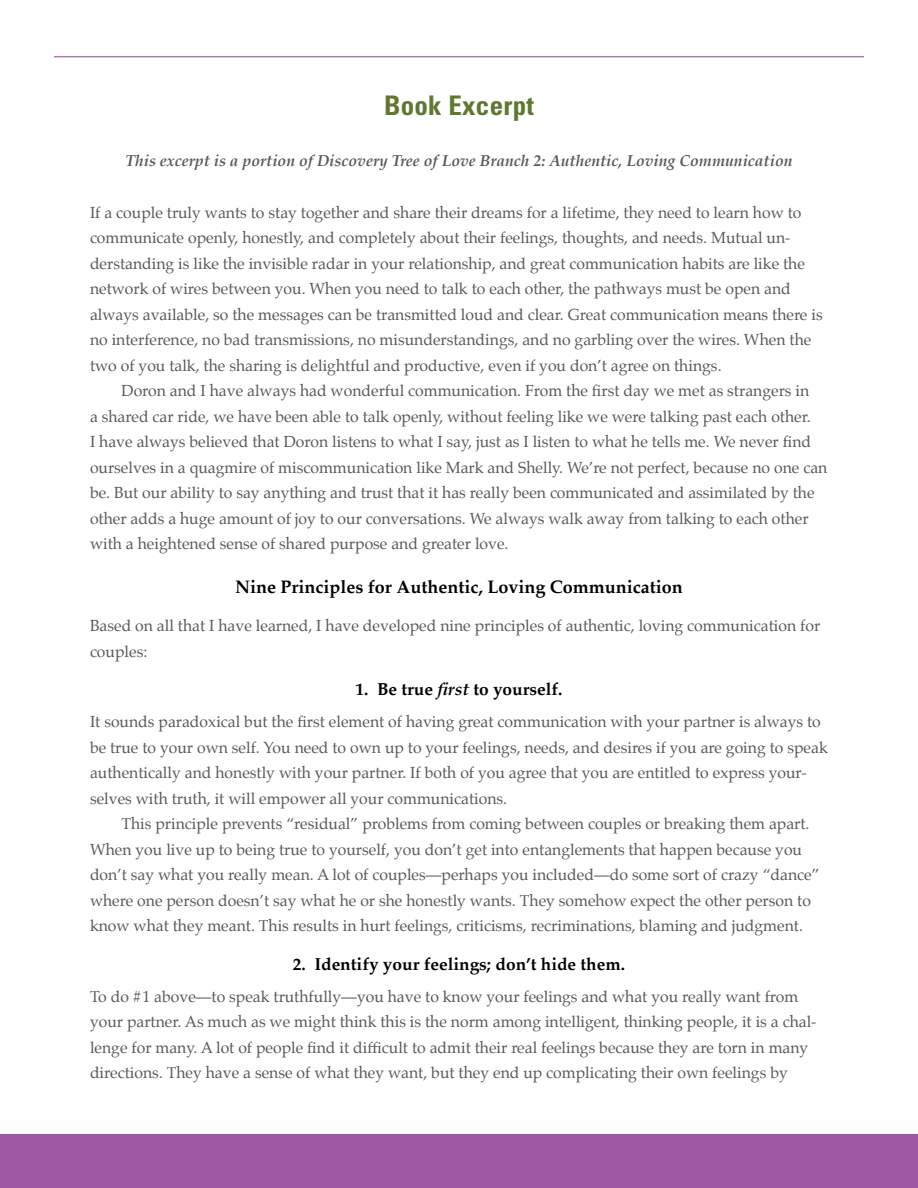
<style>
.page{position:relative;width:918px;height:1188px;background:#fff}
.page>*{position:absolute;margin:0;border:0;box-sizing:border-box;transform-origin:0 0}
.Headlines{font:700 condensed 27px "Univers";letter-spacing:.01em;color:#5f772f}
.Heading_1{font:700 18px "Palatino";color:#000}
.t1{font:700 17.25px "Palatino";color:#000}
.MiddlePara_QA{font:15.75px/25.5px "Palatino";color:#58595b}
.t2{font:italic 700 15.75px "Palatino";color:#58595b}
.s1{font-style:italic}
</style>
<div class="page">
<div style="left:0;top:1134px;width:918px;height:54px;background:#9d59a2"></div>
<hr style="left:54px;top:56px;width:810px;height:1px;background:#b17ab5">
<p class="Headlines" style="left:384px;top:89px;width:151px">Book Excerpt</p>
<p class="t2" style="left:125px;top:148px;width:669px">This excerpt is a portion of Discovery Tree of Love Branch 2: Authentic, Loving Communication</p>
<p class="MiddlePara_QA" style="left:90px;top:200px;width:734px">If a couple truly wants to stay together and share their dreams for a lifetime, they need to learn how to communicate openly, honestly, and completely about their feelings, thoughts, and needs. Mutual un&shy;derstanding is like the invisible radar in your relationship, and great communication habits are like the network of wires between you. When you need to talk to each other, the pathways must be open and always available, so the messages can be transmitted loud and clear. Great communication means there is no interference, no bad transmissions, no misunderstandings, and no garbling over the wires. When the two of you talk, the sharing is delightful and productive, even if you don’t agree on things.</p>
<p class="MiddlePara_QA" style="left:90px;top:378px;width:739px;text-indent:32px">Doron and I have always had wonderful communication. From the first day we met as strangers in<br>a shared car ride, we have been able to talk openly, without feeling like we were talking past each other.<br>I have always believed that Doron listens to what I say, just as I listen to what he tells me. We never find ourselves in a quagmire of miscommunication like Mark and Shelly. We’re not perfect, because no one can be. But our ability to say anything and trust that it has really been communicated and assimilated by the other adds a huge amount of joy to our conversations. We always walk away from talking to each other with a heightened sense of shared purpose and greater love.</p>
<p class="Heading_1" style="left:235px;top:571px;width:449px">Nine Principles for Authentic, Loving Communication</p>
<p class="MiddlePara_QA" style="left:90px;top:613px;width:732px">Based on all that I have learned, I have developed nine principles of authentic, loving communication for couples:</p>
<p class="t1" style="left:355px;top:675px;width:209px">1. Be true <span class="s1">first</span> to yourself.</p>
<p class="MiddlePara_QA" style="left:90px;top:709px;width:739px">It sounds paradoxical but the first element of having great communication with your partner is always to be true to your own self. You need to own up to your feelings, needs, and desires if you are going to speak authentically and honestly with your partner. If both of you agree that you are entitled to express your&shy;selves with truth, it will empower all your communications.</p>
<p class="MiddlePara_QA" style="left:90px;top:811px;width:731px;text-indent:32px">This principle prevents “residual” problems from coming between couples or breaking them apart.<br>When you live up to being true to yourself, you don’t get into entanglements that happen because you don’t say what you really mean. A lot of couples—perhaps you included—do some sort of crazy “dance” where one person doesn’t say what he or she honestly wants. They somehow expect the other person to know what they meant. This results in hurt feelings, criticisms, recriminations, blaming and judgment.</p>
<p class="t1" style="left:293px;top:949px;width:334px">2. Identify your feelings; don’t hide them.</p>
<p class="MiddlePara_QA" style="left:90px;top:984px;width:728px">To do #1 above—to speak truthfully—you have to know your feelings and what you really want from your partner. As much as we might think this is the norm among intelligent, thinking people, it is a chal&shy;lenge for many. A lot of people find it difficult to admit their real feelings because they are torn in many directions. They have a sense of what they want, but they end up complicating their own feelings by</p>
</div>
